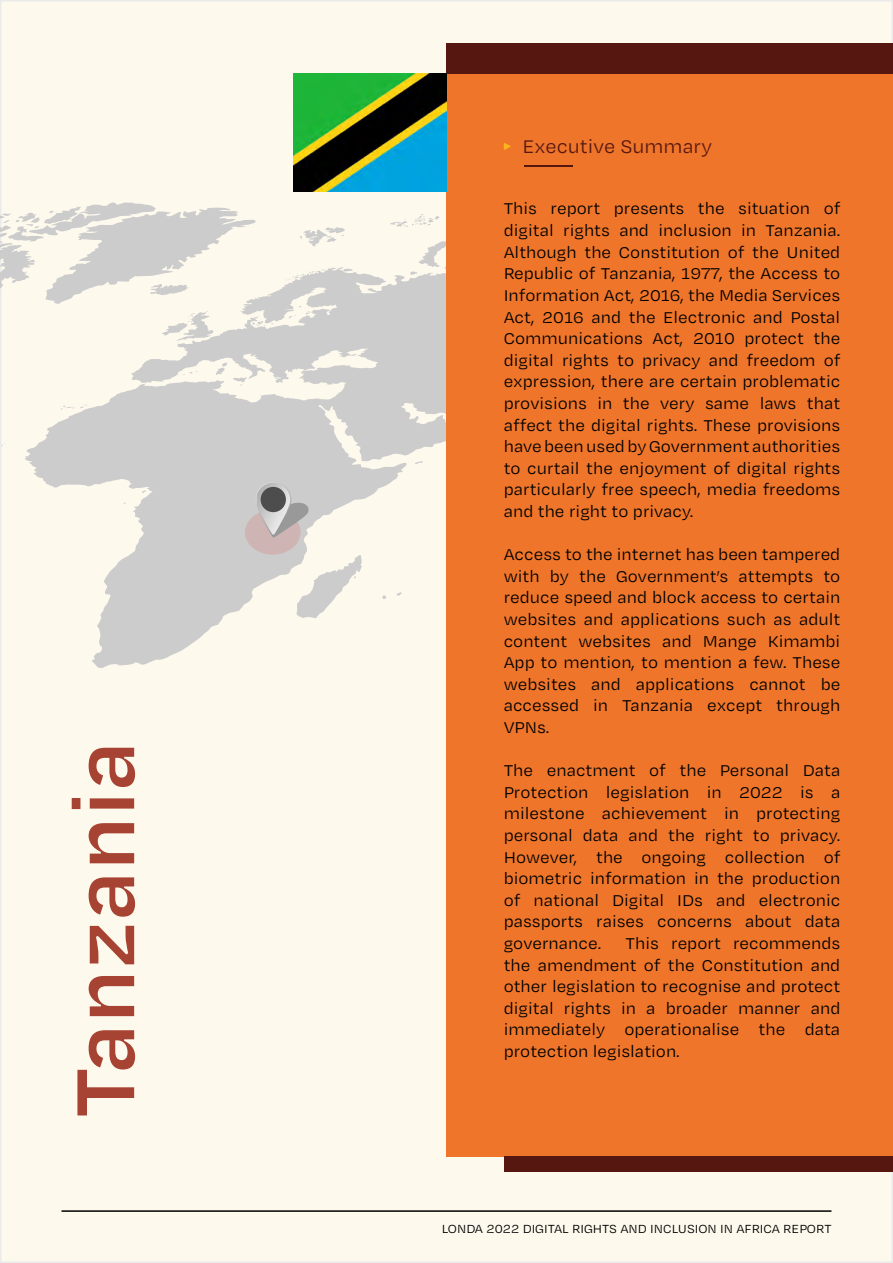
<style>
.page{position:relative;width:893px;height:1263px;background:#fff}
.page>*{position:absolute;margin:0;border:0;box-sizing:border-box;transform-origin:0 0}
.t1{font:600 94.5px "Degular Text";color:#a74332}
.t2{font:21px "Degular Text";color:#571812}
.t3{font:18px/21.6px "Degular Text";color:#000;text-align:justify}
.t4{font:13.5px "Degular Text";color:#000}
</style>
<div class="page">
<div style="left:1px;top:1px;width:891px;height:1261px;background:#fef9ed"></div>
<hr style="left:62px;top:1210px;width:769px;height:2px;background:#000">
<svg style="left:0;top:202px;width:446px;height:654px"></svg>
<div style="left:446px;top:43px;width:447px;height:1113px;background:#ee7529"></div>
<div style="left:446px;top:43px;width:447px;height:30px;background:#571711"></div>
<div style="left:504px;top:1156px;width:389px;height:15px;background:#571711"></div>
<hr style="left:524px;top:165px;width:49px;height:1px;background:#571711">
<svg style="left:504px;top:143px;width:7px;height:7px"></svg>
<img style="left:294px;top:73px;width:152px;height:119px">
<div style="left:245px;top:510px;width:56px;height:45px;background:#ceb5b4;border-radius:50%"></div>
<svg style="left:255px;top:482px;width:36px;height:54px"></svg>
<svg style="left:257px;top:483px;width:53px;height:55px"></svg>
<div style="left:261px;top:487px;width:25px;height:25px;background:#4d4d4d;border-radius:50%"></div>
<h1 class="t1" style="left:42px;top:1118px;width:378px;rotate:-90deg">Tanzania</h1>
<p class="t2" style="left:522px;top:133px;width:191px">Executive Summary</p>
<p class="t3" style="left:504px;top:197px;width:338px">This report presents the situation of digital rights and inclusion in Tanzania.<br>Although the Constitution of the United Republic of Tanzania, 1977, the Access to Information Act, 2016, the Media Services Act, 2016 and the Electronic and Postal Communications Act, 2010 protect the digital rights to privacy and freedom of expression, there are certain problematic provisions in the very same laws that affect the digital rights. These provisions have been used by Government authorities to curtail the enjoyment of digital rights particularly free speech, media freedoms and the right to privacy.</p>
<p class="t3" style="left:504px;top:543px;width:338px">Access to the internet has been tampered with by the Government’s attempts to reduce speed and block access to certain websites and applications such as adult content websites and Mange Kimambi App to mention, to mention a few. These websites and applications cannot be accessed in Tanzania except through VPNs.</p>
<p class="t3" style="left:504px;top:759px;width:338px">The enactment of the Personal Data Protection legislation in 2022 is a milestone achievement in protecting personal data and the right to privacy.<br>However, the ongoing collection of biometric information in the production of national Digital IDs and electronic passports raises concerns about data governance.</p>
<p class="t3" style="left:504px;top:932px;width:338px;text-indent:122px">This report recommends the amendment of the Constitution and other legislation to recognise and protect digital rights in a broader manner and immediately operationalise the data protection legislation.</p>
<p class="t4" style="left:442px;top:1220px;width:391px">LONDA 2022 DIGITAL RIGHTS AND INCLUSION IN AFRICA REPORT</p>
</div>
